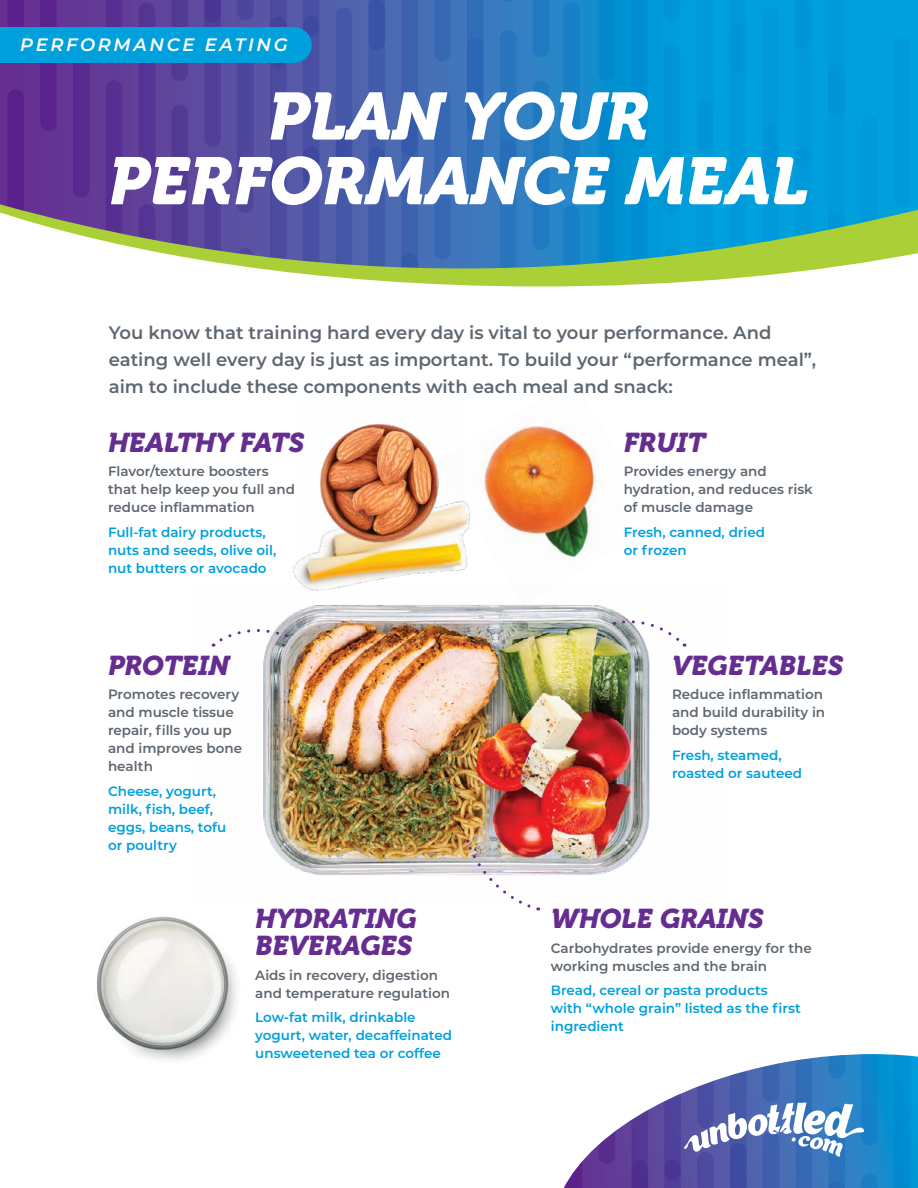
<style>
.page{position:relative;width:918px;height:1188px;background:#fff}
.page>*{position:absolute;margin:0;border:0;box-sizing:border-box;transform-origin:0 0}
.t1{font:italic 66.15px/64.7px "Museo 900";color:#fff;text-align:center}
.t2{font:italic 27px/27px "Museo 900";color:#662d91}
.t3{font:600 18px/27px "Montserrat";color:#5e666f}
.t4{font:italic 600 18px "Montserrat";letter-spacing:.145em;color:#fff}
.t5{font:600 13.5px/18px "Montserrat";color:#5e666f}
.t6{font:600 13.5px/18px "Montserrat";color:#00a0dd}
</style>
<div class="page">
<svg style="left:563px;top:1054px;width:355px;height:134px"></svg>
<div style="left:894px;top:1054px;width:17px;height:134px;background:#008dd1"></div>
<svg style="left:566px;top:1054px;width:16px;height:134px"></svg>
<div style="left:566px;top:1121px;width:16px;height:46px;background:#fff;border-radius:8px"></div>
<svg style="left:631px;top:1054px;width:17px;height:134px"></svg>
<svg style="left:599px;top:1054px;width:16px;height:110px"></svg>
<svg style="left:599px;top:1187px;width:16px;height:1px"></svg>
<svg style="left:664px;top:1054px;width:214px;height:134px"></svg>
<img style="left:211px;top:605px;width:476px;height:270px">
<img style="left:465px;top:840px;width:74px;height:70px">
<img style="left:483px;top:425px;width:118px;height:133px">
<img style="left:279px;top:478px;width:228px;height:138px">
<img style="left:301px;top:424px;width:161px;height:135px">
<svg style="left:213px;top:626px;width:74px;height:21px"></svg>
<svg style="left:614px;top:619px;width:71px;height:28px"></svg>
<img style="left:97px;top:916px;width:141px;height:144px">
<svg style="left:319px;top:0;width:599px;height:287px;background:#3394be"></svg>
<div style="left:893px;top:38px;width:17px;height:169px;background:#0099da;border-radius:8px"></div>
<svg style="left:861px;top:116px;width:16px;height:169px;background:#4bb3b6"></svg>
<svg style="left:828px;top:0;width:17px;height:287px;background:#29a7c7"></svg>
<svg style="left:828px;top:213px;width:17px;height:20px"></svg>
<svg style="left:795px;top:0;width:17px;height:281px;background:#1ca1c5"></svg>
<div style="left:795px;top:276px;width:17px;height:40px;background:#fff;border-radius:8px"></div>
<svg style="left:762px;top:7px;width:17px;height:271px;background:#159fc5"></svg>
<div style="left:762px;top:273px;width:17px;height:21px;background:#fff;border-radius:8px"></div>
<svg style="left:730px;top:0;width:16px;height:287px;background:#1aa1c9"></svg>
<svg style="left:434px;top:0;width:17px;height:61px"></svg>
<div style="left:434px;top:90px;width:17px;height:169px;background:#3867b3;border-radius:8px"></div>
<div style="left:467px;top:0;width:17px;height:206px;background:#316db7"></div>
<div style="left:467px;top:37px;width:17px;height:95px;background:#2c66b4;border-radius:8px"></div>
<svg style="left:500px;top:0;width:16px;height:2px"></svg>
<svg style="left:500px;top:30px;width:16px;height:257px;background:#357db0"></svg>
<div style="left:500px;top:139px;width:16px;height:60px;background:#266dba;border-radius:8px"></div>
<svg style="left:533px;top:0;width:16px;height:57px"></svg>
<div style="left:533px;top:81px;width:16px;height:169px;background:#207ac1;border-radius:8px"></div>
<svg style="left:533px;top:285px;width:16px;height:2px"></svg>
<div style="left:563px;top:2px;width:17px;height:169px;background:#177fc5;border-radius:8px"></div>
<svg style="left:563px;top:205px;width:17px;height:82px"></svg>
<svg style="left:598px;top:0;width:17px;height:81px"></svg>
<div style="left:598px;top:105px;width:17px;height:169px;background:#0688cc;border-radius:8px"></div>
<div style="left:631px;top:0;width:17px;height:147px;background:#008ed2"></div>
<svg style="left:631px;top:181px;width:17px;height:106px;background:#2ea0ae"></svg>
<svg style="left:664px;top:0;width:17px;height:21px"></svg>
<div style="left:664px;top:45px;width:17px;height:169px;background:#0095d7;border-radius:8px"></div>
<svg style="left:664px;top:248px;width:17px;height:39px"></svg>
<svg style="left:697px;top:0;width:16px;height:287px;background:#0e9dd2"></svg>
<svg style="left:697px;top:249px;width:16px;height:20px"></svg>
<svg style="left:401px;top:0;width:17px;height:287px;background:#4267ab"></svg>
<svg style="left:401px;top:253px;width:17px;height:21px"></svg>
<svg style="left:368px;top:0;width:17px;height:282px;background:#435fa4"></svg>
<svg style="left:368px;top:277px;width:17px;height:39px"></svg>
<svg style="left:336px;top:8px;width:16px;height:271px;background:#475aa1"></svg>
<svg style="left:336px;top:274px;width:16px;height:20px"></svg>
<svg style="left:0;top:0;width:319px;height:276px;background:#6163a7"></svg>
<h3 class="t4" style="left:20px;top:32px;width:269px">PERFORMANCE EATING</h3>
<h1 class="t1" style="left:109px;top:84px;width:702px">PLAN YOUR<br>PERFORMANCE MEAL</h1>
<h3 class="t3" style="left:109px;top:318px;width:709px">You know that training hard every day is vital to your performance. And eating well every day is just as important. To build your “performance meal”, aim to include these components with each meal and snack:</h3>
<h2 class="t2" style="left:108px;top:429px;width:198px">HEALTHY FATS</h2>
<p class="t5" style="left:108px;top:462px;width:188px">Flavor/texture boosters that help keep you full and reduce inflammation</p>
<p class="t6" style="left:108px;top:523px;width:170px">Full-fat dairy products, nuts and seeds, olive oil, nut butters or avocado</p>
<h2 class="t2" style="left:108px;top:652px;width:123px">PROTEIN</h2>
<p class="t5" style="left:108px;top:685px;width:136px">Promotes recovery and muscle tissue repair, fills you up and improves bone health</p>
<p class="t6" style="left:108px;top:782px;width:120px">Cheese, yogurt, milk, fish, beef, eggs, beans, tofu or poultry</p>
<h2 class="t2" style="left:255px;top:905px;width:163px">HYDRATING<br>BEVERAGES</h2>
<p class="t5" style="left:255px;top:965px;width:196px">Aids in recovery, digestion and temperature regulation</p>
<p class="t6" style="left:255px;top:1008px;width:198px">Low-fat milk, drinkable yogurt, water, decaffeinated unsweetened tea or coffee</p>
<h2 class="t2" style="left:624px;top:429px;width:83px">FRUIT</h2>
<p class="t5" style="left:624px;top:462px;width:191px">Provides energy and hydration, and reduces risk of muscle damage</p>
<p class="t6" style="left:624px;top:523px;width:143px">Fresh, canned, dried or frozen</p>
<h2 class="t2" style="left:672px;top:652px;width:173px">VEGETABLES</h2>
<p class="t5" style="left:672px;top:685px;width:155px">Reduce inflammation and build durability in body systems</p>
<p class="t6" style="left:672px;top:746px;width:132px">Fresh, steamed, roasted or sauteed</p>
<h2 class="t2" style="left:551px;top:905px;width:214px">WHOLE GRAINS</h2>
<p class="t5" style="left:551px;top:938px;width:263px">Carbohydrates provide energy for the working muscles and the brain</p>
<p class="t6" style="left:551px;top:981px;width:252px">Bread, cereal or pasta products with “whole grain” listed as the first ingredient</p>
</div>
